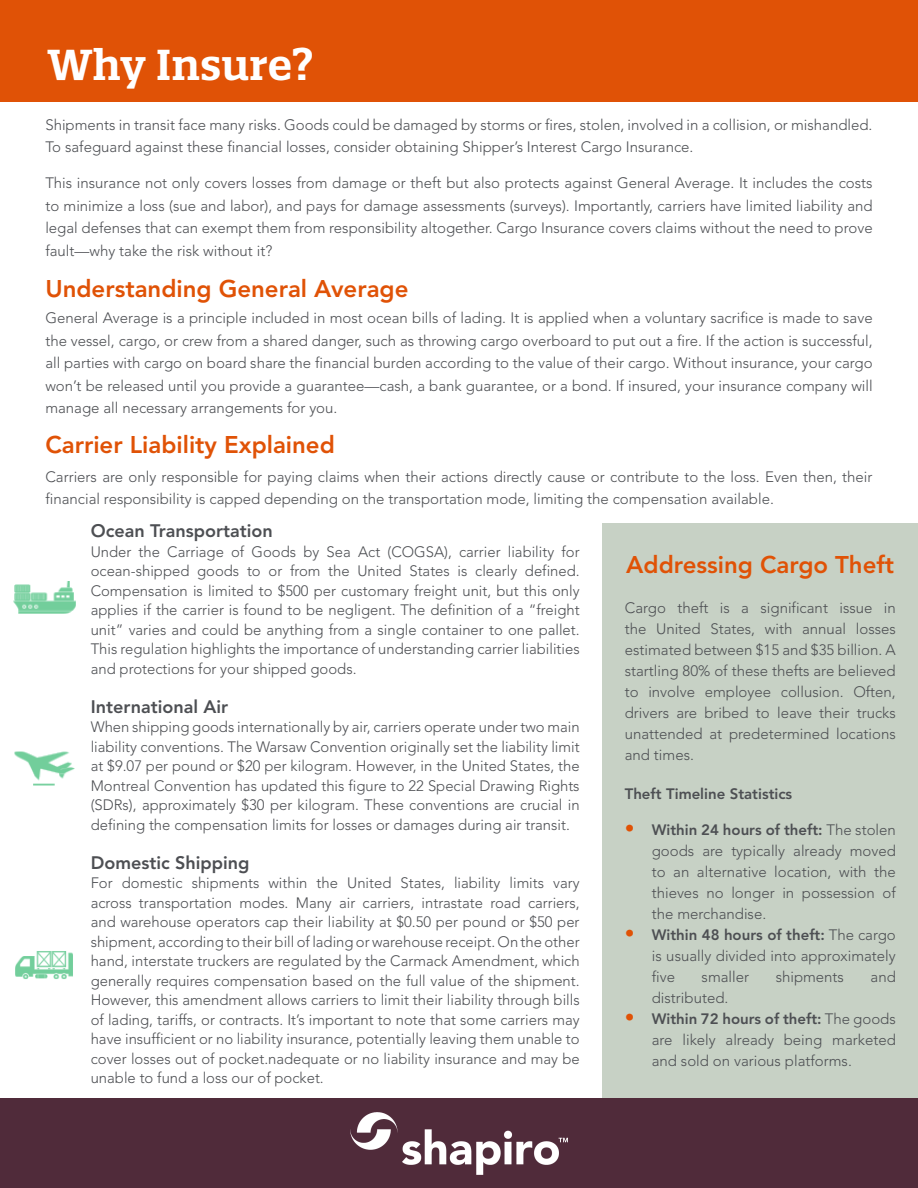
<style>
.page{position:relative;width:918px;height:1188px;background:#fff}
.page>*{position:absolute;margin:0;border:0;box-sizing:border-box;transform-origin:0 0}
.t1{font:600 42px "Quatro Slab";color:#fff}
.t2{font:800 24px "Avenir";color:#e05206}
.t3{font:800 18px "Avenir";color:#4d4f53}
.t4{font:300 15px/19.5px "Avenir";color:#4d4f53;text-align:justify}
.t5{font:800 15px "Avenir";color:#4d4f53}
.s1{font-size:19.5px;color:#e05206}
.s2{font-weight:800}
</style>
<div class="page">
<div style="left:603px;top:524px;width:315px;height:584px;background:#c7d1c5"></div>
<div style="left:0;top:0;width:918px;height:102px;background:#e05206"></div>
<div style="left:0;top:1098px;width:918px;height:90px;background:#502b3a"></div>
<img style="left:351px;top:1112px;width:216px;height:62px">
<img style="left:13px;top:581px;width:63px;height:33px">
<img style="left:14px;top:751px;width:61px;height:35px">
<img style="left:15px;top:951px;width:58px;height:28px">
<p class="t1" style="left:47px;top:38px;width:267px">Why Insure?</p>
<p class="t4" style="left:45px;top:113px;width:829px;line-height:22.5px">Shipments in transit face many risks. Goods could be damaged by storms or fires, stolen, involved in a collision, or mishandled.<br>To safeguard against these financial losses, consider obtaining Shipper’s Interest Cargo Insurance.</p>
<p class="t4" style="left:45px;top:172px;width:829px;line-height:22.5px">This insurance not only covers losses from damage or theft but also protects against General Average. It includes the costs to minimize a loss (sue and labor), and pays for damage assessments (surveys). Importantly, carriers have limited liability and legal defenses that can exempt them from responsibility altogether. Cargo Insurance covers claims without the need to prove fault—why take the risk without it?</p>
<p class="t2" style="left:45px;top:274px;width:365px">Understanding General Average</p>
<p class="t4" style="left:45px;top:307px;width:829px;line-height:22.5px">General Average is a principle included in most ocean bills of lading. It is applied when a voluntary sacrifice is made to save the vessel, cargo, or crew from a shared danger, such as throwing cargo overboard to put out a fire. If the action is successful, all parties with cargo on board share the financial burden according to the value of their cargo. Without insurance, your cargo won’t be released until you provide a guarantee—cash, a bank guarantee, or a bond. If insured, your insurance company will manage all necessary arrangements for you.</p>
<p class="t2" style="left:45px;top:431px;width:291px">Carrier Liability Explained</p>
<p class="t4" style="left:45px;top:465px;width:829px;line-height:22.5px">Carriers are only responsible for paying claims when their actions directly cause or contribute to the loss. Even then, their financial responsibility is capped depending on the transportation mode, limiting the compensation available.</p>
<p class="t3" style="left:91px;top:520px;width:183px">Ocean Transportation</p>
<p class="t4" style="left:91px;top:542px;width:491px">Under the Carriage of Goods by Sea Act (COGSA), carrier liability for ocean-shipped goods to or from the United States is clearly defined.<br>Compensation is limited to $500 per customary freight unit, but this only applies if the carrier is found to be negligent. The definition of a “freight unit” varies and could be anything from a single container to one pallet.<br>This regulation highlights the importance of understanding carrier liabilities and protections for your shipped goods.</p>
<p class="t3" style="left:91px;top:696px;width:139px">International Air</p>
<p class="t4" style="left:91px;top:717px;width:490px">When shipping goods internationally by air, carriers operate under two main liability conventions. The Warsaw Convention originally set the liability limit at $9.07 per pound or $20 per kilogram. However, in the United States, the Montreal Convention has updated this figure to 22 Special Drawing Rights (SDRs), approximately $30 per kilogram. These conventions are crucial in defining the compensation limits for losses or damages during air transit.</p>
<p class="t3" style="left:91px;top:852px;width:160px">Domestic Shipping</p>
<p class="t4" style="left:91px;top:873px;width:490px">For domestic shipments within the United States, liability limits vary across transportation modes. Many air carriers, intrastate road carriers, and warehouse operators cap their liability at $0.50 per pound or $50 per shipment, according to their bill of lading or warehouse receipt. On the other hand, interstate truckers are regulated by the Carmack Amendment, which generally requires compensation based on the full value of the shipment.<br>However, this amendment allows carriers to limit their liability through bills of lading, tariffs, or contracts. It’s important to note that some carriers may have insufficient or no liability insurance, potentially leaving them unable to cover losses out of pocket.nadequate or no liability insurance and may be unable to fund a loss our of pocket.</p>
<p class="t2" style="left:626px;top:551px;width:270px">Addressing Cargo Theft</p>
<p class="t4" style="left:625px;top:597px;width:273px;line-height:21px">Cargo theft is a significant issue in the United States, with annual losses estimated between $15 and $35 billion. A startling 80% of these thefts are believed to involve employee collusion. Often, drivers are bribed to leave their trucks unattended at predetermined locations and times.</p>
<p class="t5" style="left:625px;top:785px;width:169px">Theft Timeline Statistics</p>
<p class="t4" style="left:652px;top:819px;width:246px;line-height:21px;text-indent:-27px"><span class="s1">•</span> <span class="s2">Within 24 hours of theft:</span> The stolen goods are typically already moved to an alternative location, with the thieves no longer in possession of the merchandise.</p>
<p class="t4" style="left:652px;top:924px;width:246px;line-height:21px;text-indent:-27px"><span class="s1">•</span> <span class="s2">Within 48 hours of theft:</span> The cargo is usually divided into approximately five</p>
<p class="t4" style="left:702px;top:967px;width:49px">smaller</p>
<p class="t4" style="left:776px;top:967px;width:70px">shipments</p>
<p class="t4" style="left:871px;top:967px;width:27px">and</p>
<p class="t4" style="left:652px;top:988px;width:78px">distributed.</p>
<p class="t4" style="left:652px;top:1008px;width:246px;line-height:21px;text-indent:-27px"><span class="s1">•</span> <span class="s2">Within 72 hours of theft:</span> The goods are likely already being marketed and sold on various platforms.</p>
</div>
